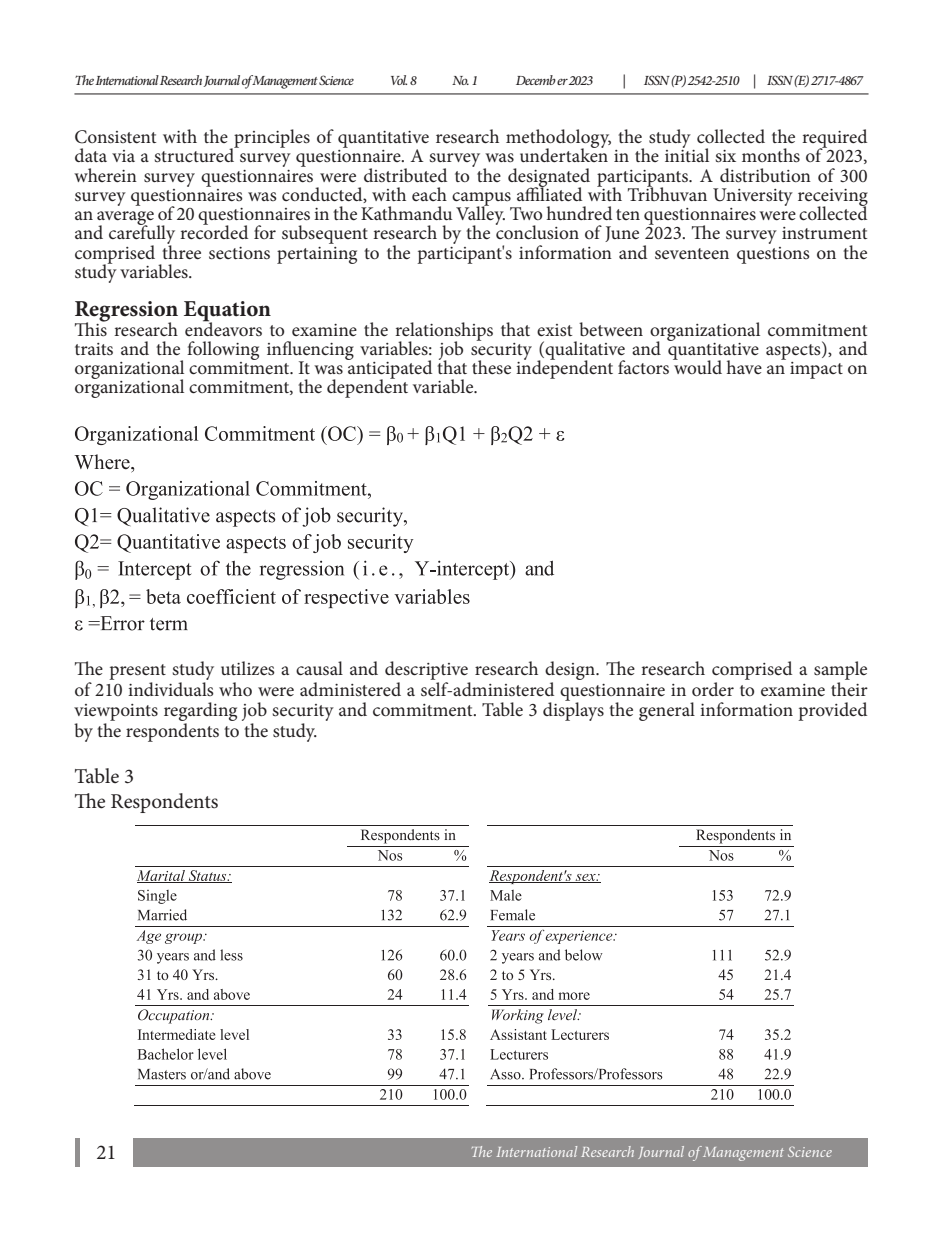
<style>
.page{position:relative;width:943px;height:1241px;background:#fff}
.page>*{position:absolute;margin:0;border:0;box-sizing:border-box;transform-origin:0 0}
.t1{font:700 22.75px "Minion Pro";color:#231f20}
.t2{font:21px "Minion Pro";color:#231f20}
.t3{font:19.25px/19.2px "Minion Pro";color:#231f20;text-align:justify}
.t4{font:italic 15.75px "Minion Pro";letter-spacing:-.005em;color:#fff}
.t5{font:italic 500 14px "Minion Pro";letter-spacing:-.065em;color:#231f20}
</style>
<div class="page">
<div style="left:75px;top:1138px;width:792px;height:28px;background:#918f8f"></div>
<hr style="left:74px;top:93px;width:794px;height:1px;background:#231f20">
<svg style="left:75px;top:426px;width:240px;height:19px"></svg>
<svg style="left:321px;top:426px;width:144px;height:19px"></svg>
<svg style="left:473px;top:426px;width:59px;height:19px"></svg>
<svg style="left:539px;top:428px;width:25px;height:13px"></svg>
<svg style="left:74px;top:454px;width:60px;height:18px"></svg>
<svg style="left:75px;top:481px;width:28px;height:14px"></svg>
<svg style="left:109px;top:486px;width:11px;height:4px"></svg>
<svg style="left:126px;top:481px;width:245px;height:19px"></svg>
<svg style="left:75px;top:507px;width:332px;height:19px"></svg>
<svg style="left:75px;top:534px;width:338px;height:19px"></svg>
<svg style="left:75px;top:560px;width:16px;height:19px"></svg>
<svg style="left:98px;top:566px;width:11px;height:4px"></svg>
<svg style="left:118px;top:561px;width:74px;height:18px"></svg>
<svg style="left:201px;top:560px;width:19px;height:15px"></svg>
<svg style="left:226px;top:560px;width:24px;height:15px"></svg>
<svg style="left:259px;top:560px;width:86px;height:19px"></svg>
<svg style="left:353px;top:560px;width:49px;height:19px"></svg>
<svg style="left:414px;top:560px;width:101px;height:19px"></svg>
<svg style="left:525px;top:560px;width:29px;height:15px"></svg>
<svg style="left:75px;top:589px;width:394px;height:19px"></svg>
<svg style="left:75px;top:616px;width:113px;height:14px"></svg>
<hr style="left:135px;top:825px;width:212px;height:1px;background:#231f20">
<hr style="left:348px;top:825px;width:120px;height:1px;background:#231f20">
<hr style="left:488px;top:825px;width:190px;height:1px;background:#231f20">
<hr style="left:679px;top:825px;width:114px;height:1px;background:#231f20">
<hr style="left:347px;top:845px;width:58px;height:1px;background:#231f20">
<svg style="left:360px;top:829px;width:106px;height:31px"></svg>
<hr style="left:406px;top:845px;width:62px;height:1px;background:#231f20">
<hr style="left:678px;top:845px;width:58px;height:1px;background:#231f20">
<svg style="left:696px;top:829px;width:95px;height:31px"></svg>
<hr style="left:736px;top:845px;width:57px;height:1px;background:#231f20">
<svg style="left:138px;top:870px;width:93px;height:10px"></svg>
<hr style="left:137px;top:882px;width:95px;height:1px;background:#231f20">
<hr style="left:490px;top:882px;width:111px;height:1px;background:#231f20">
<hr style="left:135px;top:866px;width:212px;height:1px;background:#231f20">
<hr style="left:348px;top:866px;width:57px;height:1px;background:#231f20">
<hr style="left:406px;top:866px;width:62px;height:1px;background:#231f20">
<hr style="left:488px;top:866px;width:190px;height:1px;background:#231f20">
<hr style="left:679px;top:866px;width:57px;height:1px;background:#231f20">
<hr style="left:736px;top:866px;width:57px;height:1px;background:#231f20">
<svg style="left:138px;top:889px;width:38px;height:14px"></svg>
<svg style="left:388px;top:890px;width:14px;height:10px"></svg>
<svg style="left:440px;top:890px;width:24px;height:10px"></svg>
<svg style="left:489px;top:870px;width:110px;height:30px"></svg>
<svg style="left:712px;top:890px;width:20px;height:10px"></svg>
<svg style="left:764px;top:889px;width:26px;height:11px"></svg>
<svg style="left:137px;top:909px;width:50px;height:11px"></svg>
<svg style="left:440px;top:909px;width:26px;height:11px"></svg>
<svg style="left:490px;top:909px;width:45px;height:11px"></svg>
<svg style="left:764px;top:909px;width:25px;height:11px"></svg>
<svg style="left:136px;top:930px;width:70px;height:13px"></svg>
<svg style="left:491px;top:929px;width:125px;height:14px"></svg>
<hr style="left:135px;top:925px;width:212px;height:1px;background:#231f20">
<hr style="left:348px;top:925px;width:57px;height:1px;background:#231f20">
<svg style="left:381px;top:909px;width:24px;height:17px"></svg>
<hr style="left:406px;top:925px;width:62px;height:1px;background:#231f20">
<hr style="left:488px;top:925px;width:190px;height:1px;background:#231f20">
<hr style="left:679px;top:925px;width:57px;height:1px;background:#231f20">
<svg style="left:719px;top:909px;width:17px;height:17px"></svg>
<hr style="left:736px;top:925px;width:57px;height:1px;background:#231f20">
<svg style="left:138px;top:949px;width:104px;height:14px"></svg>
<svg style="left:381px;top:949px;width:21px;height:11px"></svg>
<svg style="left:440px;top:949px;width:26px;height:11px"></svg>
<svg style="left:490px;top:949px;width:112px;height:14px"></svg>
<svg style="left:712px;top:949px;width:20px;height:11px"></svg>
<svg style="left:765px;top:949px;width:25px;height:11px"></svg>
<svg style="left:138px;top:969px;width:79px;height:11px"></svg>
<svg style="left:388px;top:969px;width:14px;height:10px"></svg>
<svg style="left:440px;top:969px;width:26px;height:11px"></svg>
<svg style="left:490px;top:969px;width:64px;height:11px"></svg>
<svg style="left:718px;top:969px;width:15px;height:10px"></svg>
<svg style="left:764px;top:969px;width:27px;height:11px"></svg>
<svg style="left:137px;top:988px;width:113px;height:11px"></svg>
<svg style="left:387px;top:989px;width:15px;height:10px"></svg>
<svg style="left:441px;top:989px;width:25px;height:10px"></svg>
<svg style="left:490px;top:988px;width:99px;height:11px"></svg>
<svg style="left:719px;top:989px;width:14px;height:10px"></svg>
<svg style="left:764px;top:989px;width:26px;height:10px"></svg>
<hr style="left:135px;top:1005px;width:212px;height:1px;background:#231f20">
<hr style="left:348px;top:1005px;width:57px;height:1px;background:#231f20">
<hr style="left:406px;top:1005px;width:62px;height:1px;background:#231f20">
<hr style="left:488px;top:1005px;width:190px;height:1px;background:#231f20">
<hr style="left:679px;top:1005px;width:57px;height:1px;background:#231f20">
<hr style="left:736px;top:1005px;width:57px;height:1px;background:#231f20">
<svg style="left:137px;top:1009px;width:112px;height:30px"></svg>
<svg style="left:388px;top:1029px;width:13px;height:10px"></svg>
<svg style="left:441px;top:1029px;width:25px;height:10px"></svg>
<svg style="left:491px;top:1009px;width:118px;height:30px"></svg>
<svg style="left:719px;top:1029px;width:14px;height:10px"></svg>
<svg style="left:765px;top:1029px;width:25px;height:10px"></svg>
<svg style="left:137px;top:1048px;width:89px;height:11px"></svg>
<svg style="left:388px;top:1049px;width:14px;height:10px"></svg>
<svg style="left:440px;top:1049px;width:24px;height:10px"></svg>
<svg style="left:490px;top:1049px;width:58px;height:10px"></svg>
<svg style="left:719px;top:1048px;width:14px;height:11px"></svg>
<svg style="left:764px;top:1048px;width:26px;height:11px"></svg>
<svg style="left:137px;top:1068px;width:134px;height:11px"></svg>
<svg style="left:439px;top:1068px;width:26px;height:11px"></svg>
<svg style="left:490px;top:1068px;width:172px;height:11px"></svg>
<svg style="left:764px;top:1068px;width:26px;height:11px"></svg>
<svg style="left:433px;top:1089px;width:33px;height:10px"></svg>
<svg style="left:758px;top:1089px;width:33px;height:10px"></svg>
<hr style="left:135px;top:1084px;width:212px;height:1px;background:#231f20">
<hr style="left:348px;top:1084px;width:57px;height:1px;background:#231f20">
<svg style="left:380px;top:1068px;width:26px;height:31px"></svg>
<hr style="left:406px;top:1084px;width:62px;height:1px;background:#231f20">
<hr style="left:488px;top:1084px;width:190px;height:1px;background:#231f20">
<hr style="left:679px;top:1084px;width:57px;height:1px;background:#231f20">
<svg style="left:711px;top:1068px;width:26px;height:31px"></svg>
<hr style="left:736px;top:1084px;width:57px;height:1px;background:#231f20">
<hr style="left:134px;top:1105px;width:213px;height:1px;background:#231f20">
<hr style="left:347px;top:1105px;width:58px;height:1px;background:#231f20">
<hr style="left:404px;top:1105px;width:64px;height:1px;background:#231f20">
<hr style="left:486px;top:1105px;width:192px;height:1px;background:#231f20">
<hr style="left:678px;top:1105px;width:58px;height:1px;background:#231f20">
<hr style="left:735px;top:1105px;width:58px;height:1px;background:#231f20">
<div style="left:81px;top:1138px;width:52px;height:28px;background:#fff"></div>
<p class="t5" style="left:74px;top:70px;width:281px">The International Research Journal of Management Science</p>
<p class="t5" style="left:389px;top:70px;width:29px">Vol. 8</p>
<p class="t5" style="left:452px;top:70px;width:27px">No. 1</p>
<p class="t5" style="left:515px;top:70px;width:79px">Decemb er 2023</p>
<p class="t5" style="left:622px;top:70px;width:5px">|</p>
<p class="t5" style="left:644px;top:70px;width:220px">ISSN (P) 2542-2510 | ISSN (E) 2717-4867</p>
<p class="t3" style="left:74px;top:127px;width:794px">Consistent with the principles of quantitative research methodology, the study collected the required data via a structured survey questionnaire. A survey was undertaken in the initial six months of 2023, wherein survey questionnaires were distributed to the designated participants. A distribution of 300 survey questionnaires was conducted, with each campus affiliated with Tribhuvan University receiving an average of 20 questionnaires in the Kathmandu Valley. Two hundred ten questionnaires were collected and carefully recorded for subsequent research by the conclusion of June 2023. The survey instrument comprised three sections pertaining to the participant's information and seventeen questions on the study variables.</p>
<p class="t1" style="left:74px;top:293px;width:198px">Regression Equation</p>
<p class="t3" style="left:74px;top:320px;width:794px">This research endeavors to examine the relationships that exist between organizational commitment traits and the following influencing variables: job security (qualitative and quantitative aspects), and organizational commitment. It was anticipated that these independent factors would have an impact on organizational commitment, the dependent variable.</p>
<p class="t3" style="left:74px;top:658px;width:794px;line-height:20.7px">The present study utilizes a causal and descriptive research design. The research comprised a sample of 210 individuals who were administered a self-administered questionnaire in order to examine their viewpoints regarding job security and commitment. Table 3 displays the general information provided by the respondents to the study.</p>
<p class="t2" style="left:74px;top:761px;width:61px">Table 3</p>
<p class="t2" style="left:74px;top:787px;width:145px">The Respondents</p>
<p class="t2" style="left:96px;top:1138px;width:22px">21</p>
<p class="t4" style="left:470px;top:1141px;width:363px">The International Research Journal of Management Science</p>
</div>
